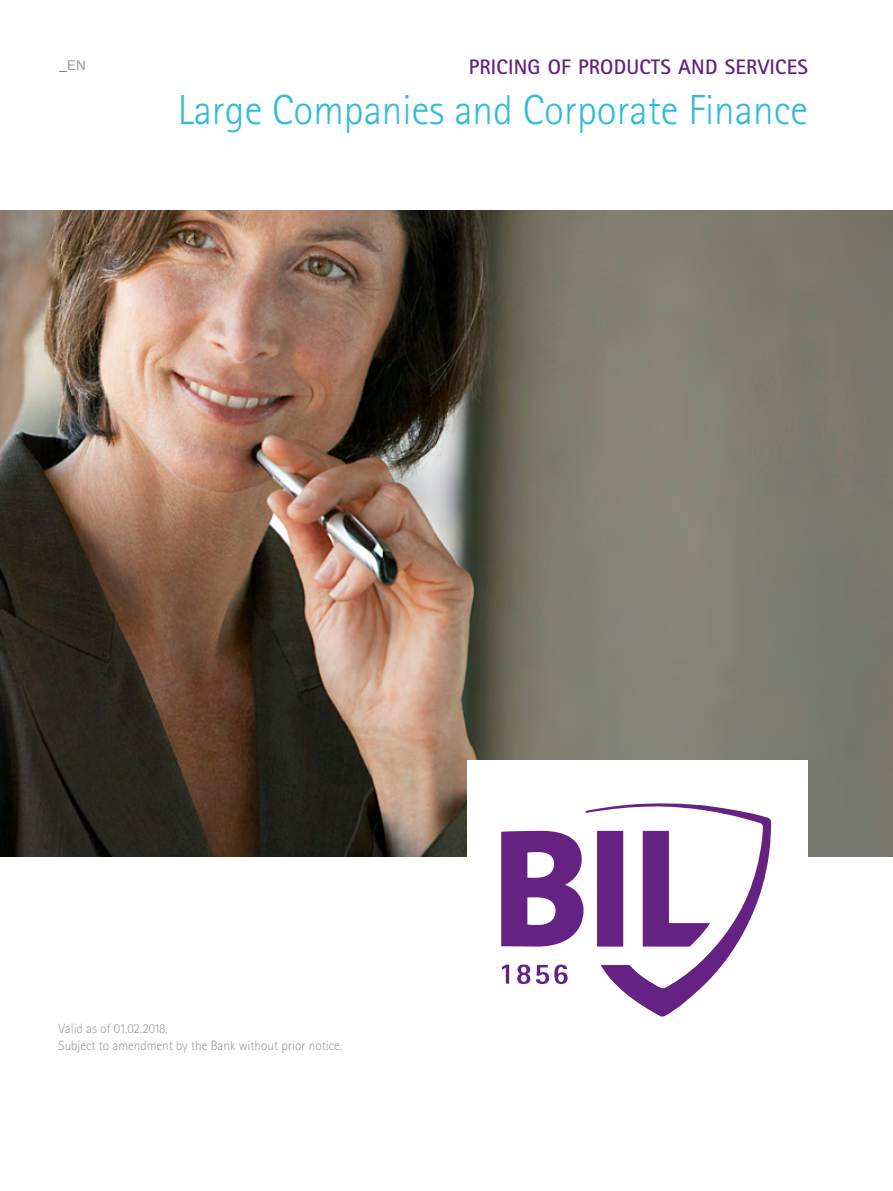
<style>
.page{position:relative;width:893px;height:1191px;background:#fff}
.page>*{position:absolute;margin:0;border:0;box-sizing:border-box;transform-origin:0 0}
.t1{font:300 42px "Rotis Sans Serif Std";color:#31bbda}
.t2{font:700 21px "Rotis Sans Serif Std";letter-spacing:.01em;color:#652282}
.t3{font:300 13.5px/16.5px "Rotis Sans Serif Std";color:#989da1}
.t4{font:13.5px "Helvetica";color:#989da1}
.s1{color:#652282}
</style>
<div class="page">
<img style="left:0;top:210px;width:893px;height:646px">
<div style="left:468px;top:760px;width:340px;height:137px;background:#fff"></div>
<svg style="left:501px;top:803px;width:270px;height:214px"></svg>
<p class="t4" style="left:60px;top:55px;width:28px"><span class="s1">_</span>EN</p>
<h2 class="t2" style="left:469px;top:54px;width:341px">PRICING OF PRODUCTS AND SERVICES</h2>
<h1 class="t1" style="left:178px;top:85px;width:632px">Large Companies and Corporate Finance</h1>
<p class="t3" style="left:59px;top:1020px;width:285px">Valid as of 01.02.2018.<br>Subject to amendment by the Bank without prior notice.</p>
</div>
